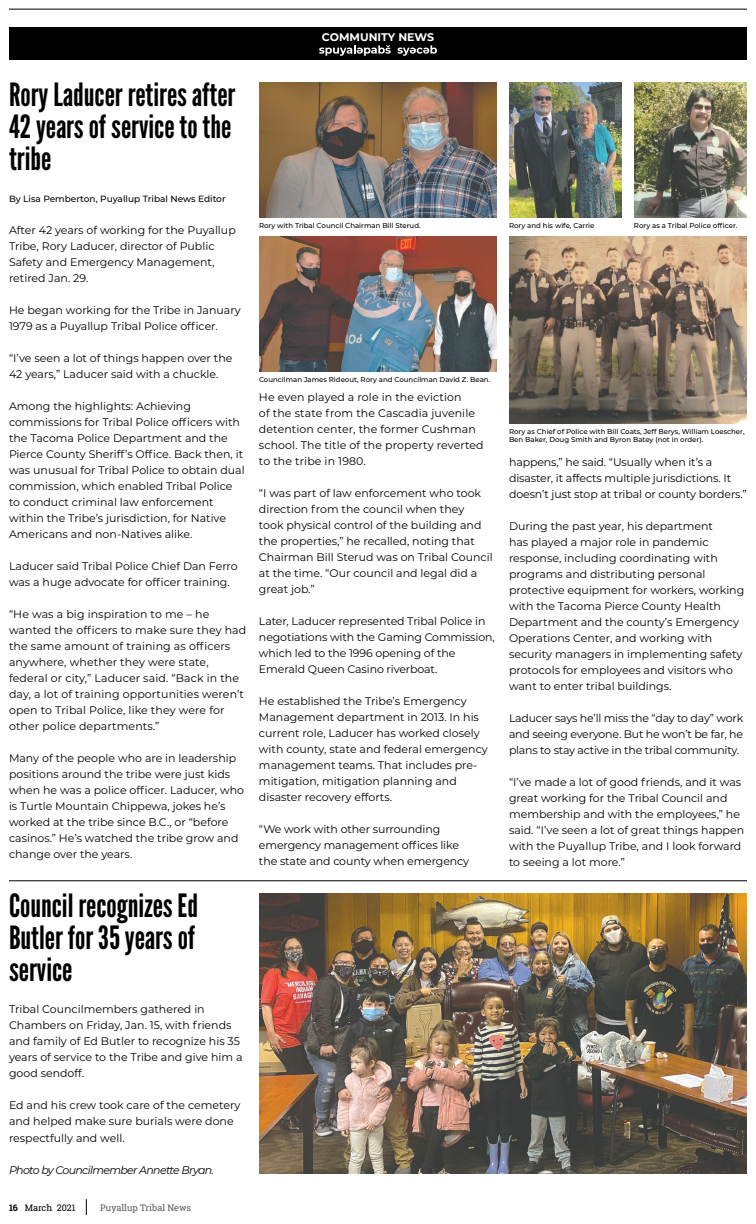
<style>
.page{position:relative;width:756px;height:1224px;background:#fff}
.page>*{position:absolute;margin:0;border:0;box-sizing:border-box;transform-origin:0 0}
.t1{font:32px/32px "League Gothic";color:#000}
.t2{font:11px/16px "Montserrat";color:#000}
.t3{font:italic 11px "Montserrat";letter-spacing:-.06em;color:#000}
.t4{font:700 11px "Montserrat";color:#fff}
.t5{font:500 9px "Montserrat";color:#000}
.t6{font:9px "Roboto Slab";color:#58595b}
.t7{font:9px "Roboto Slab";color:#000}
.t8{font:500 7px/8px "Montserrat";color:#000}
.s1{font-weight:700}
</style>
<div class="page">
<svg style="left:86px;top:1199px;width:1px;height:16px"></svg>
<hr style="left:9px;top:9px;width:738px;height:1px;background:#000">
<hr style="left:9px;top:881px;width:738px;height:1px;background:#000">
<div style="left:9px;top:27px;width:738px;height:32px;background:#000"></div>
<svg style="left:397px;top:45px;width:40px;height:11px"></svg>
<svg style="left:319px;top:45px;width:72px;height:11px"></svg>
<img style="left:509px;top:236px;width:238px;height:188px">
<img style="left:509px;top:83px;width:113px;height:135px">
<img style="left:634px;top:83px;width:113px;height:135px">
<img style="left:259px;top:83px;width:238px;height:135px">
<img style="left:259px;top:236px;width:238px;height:135px">
<img style="left:259px;top:894px;width:488px;height:279px">
<p class="t4" style="left:322px;top:29px;width:114px">COMMUNITY NEWS</p>
<h1 class="t1" style="left:9px;top:79px;width:228px">Rory Laducer retires after<br>42 years of service to the tribe</h1>
<p class="t5" style="left:9px;top:193px;width:218px">By Lisa Pemberton, Puyallup Tribal News Editor</p>
<p class="t2" style="left:9px;top:222px;width:228px">After 42 years of working for the Puyallup Tribe, Rory Laducer, director of Public Safety and Emergency Management, retired Jan. 29.</p>
<p class="t2" style="left:9px;top:302px;width:233px">He began working for the Tribe in January<br>1979 as a Puyallup Tribal Police officer.</p>
<p class="t2" style="left:9px;top:350px;width:225px">“I’ve seen a lot of things happen over the<br>42 years,” Laducer said with a chuckle.</p>
<p class="t2" style="left:9px;top:398px;width:237px">Among the highlights: Achieving commissions for Tribal Police officers with the Tacoma Police Department and the Pierce County Sheriff’s Office. Back then, it was unusual for Tribal Police to obtain dual commission, which enabled Tribal Police to conduct criminal law enforcement within the Tribe’s jurisdiction, for Native Americans and non-Natives alike.</p>
<p class="t2" style="left:9px;top:558px;width:230px">Laducer said Tribal Police Chief Dan Ferro was a huge advocate for officer training.</p>
<p class="t2" style="left:9px;top:606px;width:239px">“He was a big inspiration to me – he wanted the officers to make sure they had the same amount of training as officers anywhere, whether they were state, federal or city,” Laducer said. “Back in the day, a lot of training opportunities weren’t open to Tribal Police, like they were for other police departments.”</p>
<p class="t2" style="left:9px;top:750px;width:237px">Many of the people who are in leadership positions around the tribe were just kids when he was a police officer. Laducer, who is Turtle Mountain Chippewa, jokes he’s worked at the tribe since B.C., or “before casinos.” He’s watched the tribe grow and change over the years.</p>
<h1 class="t1" style="left:9px;top:890px;width:191px;text-align:justify">Council recognizes Ed Butler for 35 years of service</h1>
<p class="t2" style="left:9px;top:1001px;width:235px">Tribal Councilmembers gathered in Chambers on Friday, Jan. 15, with friends and family of Ed Butler to recognize his 35 years of service to the Tribe and give him a good sendoff.</p>
<p class="t2" style="left:9px;top:1097px;width:233px">Ed and his crew took care of the cemetery and helped make sure burials were done respectfully and well.</p>
<p class="t3" style="left:9px;top:1162px;width:207px">Photo by Councilmember Annette Bryan.</p>
<p class="t7" style="left:9px;top:1202px;width:68px"><span class="s1">16</span> March 2021</p>
<p class="t6" style="left:100px;top:1202px;width:92px">Puyallup Tribal News</p>
<p class="t8" style="left:259px;top:221px;width:163px">Rory with Tribal Council Chairman Bill Sterud.</p>
<p class="t8" style="left:259px;top:375px;width:233px">Councilman James Rideout, Rory and Councilman David Z. Bean.</p>
<p class="t2" style="left:259px;top:389px;width:226px">He even played a role in the eviction<br>of the state from the Cascadia juvenile detention center, the former Cushman school. The title of the property reverted to the tribe in 1980.</p>
<p class="t2" style="left:259px;top:485px;width:235px">“I was part of law enforcement who took direction from the council when they<br>took physical control of the building and the properties,” he recalled, noting that Chairman Bill Sterud was on Tribal Council at the time. “Our council and legal did a great job.”</p>
<p class="t2" style="left:259px;top:613px;width:237px">Later, Laducer represented Tribal Police in negotiations with the Gaming Commission, which led to the 1996 opening of the Emerald Queen Casino riverboat.</p>
<p class="t2" style="left:259px;top:693px;width:230px">He established the Tribe’s Emergency Management department in 2013. In his current role, Laducer has worked closely with county, state and federal emergency management teams. That includes pre&shy;mitigation, mitigation planning and disaster recovery efforts.</p>
<p class="t2" style="left:259px;top:821px;width:212px">“We work with other surrounding emergency management offices like the state and county when emergency</p>
<p class="t8" style="left:509px;top:221px;width:87px">Rory and his wife, Carrie</p>
<p class="t8" style="left:634px;top:221px;width:105px">Rory as a Tribal Police officer.</p>
<p class="t8" style="left:509px;top:427px;width:237px">Rory as Chief of Police with Bill Coats, Jeff Berys, William Loescher,<br>Ben Baker, Doug Smith and Byron Batey (not in order).</p>
<p class="t2" style="left:509px;top:454px;width:239px">happens,” he said. “Usually when it’s a disaster, it affects multiple jurisdictions. It doesn’t just stop at tribal or county borders.”</p>
<p class="t2" style="left:509px;top:518px;width:237px">During the past year, his department<br>has played a major role in pandemic response, including coordinating with programs and distributing personal protective equipment for workers, working with the Tacoma Pierce County Health Department and the county’s Emergency Operations Center, and working with security managers in implementing safety protocols for employees and visitors who want to enter tribal buildings.</p>
<p class="t2" style="left:509px;top:710px;width:236px;text-align:justify">Laducer says he’ll miss the “day to day” work and seeing everyone. But he won’t be far, he plans to stay active in the tribal community.</p>
<p class="t2" style="left:509px;top:774px;width:237px">“I’ve made a lot of good friends, and it was great working for the Tribal Council and membership and with the employees,” he said. “I’ve seen a lot of great things happen with the Puyallup Tribe, and I look forward to seeing a lot more.”</p>
</div>
